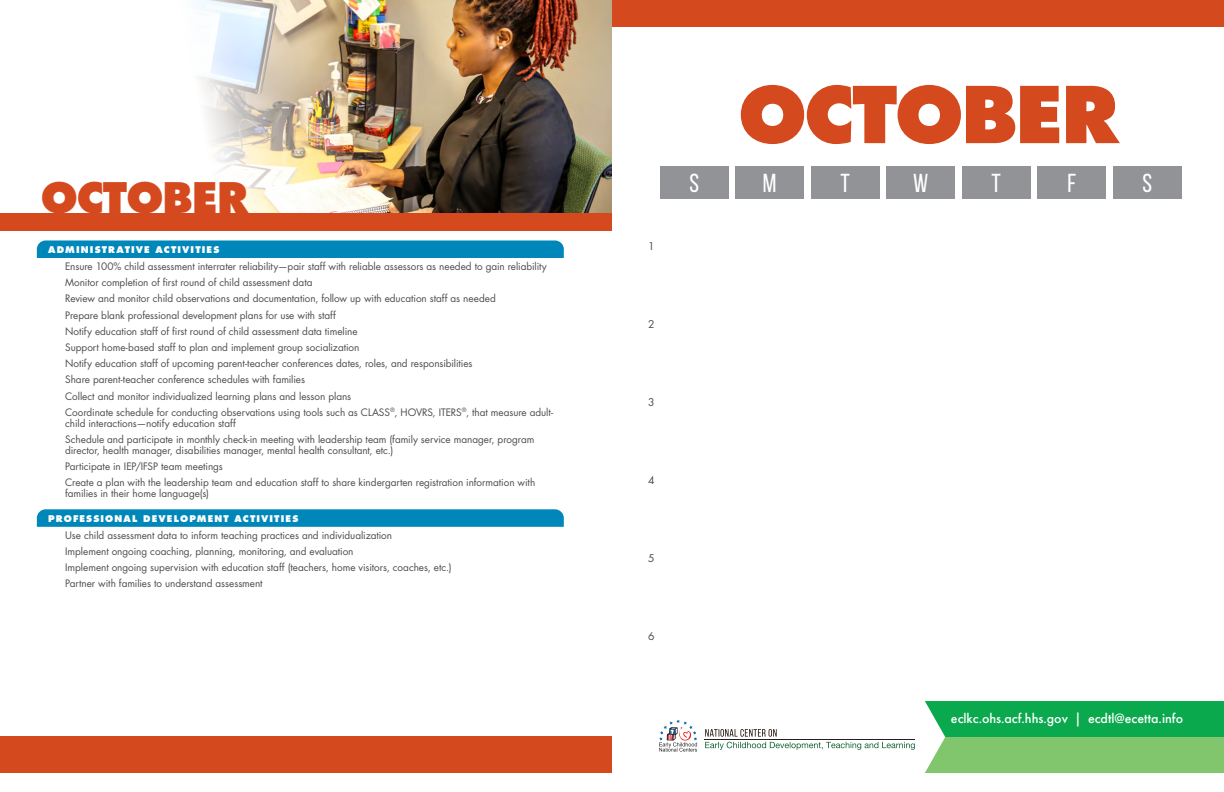
<style>
.page{position:relative;width:1224px;height:792px;background:#fff}
.page>*{position:absolute;margin:0;border:0;box-sizing:border-box;transform-origin:0 0}
.t1{font:800 76px "Futura Std";letter-spacing:-.025em;color:#d44a1e}
.t2{font:800 41px "Futura Std";letter-spacing:-.02em;color:#d44a1e}
.t3{font:26px "Bebas Neue";color:#fff}
.t4{font:500 14px "Futura PT";color:#fff}
.t5{font:10.5px "Futura Std";color:#4d4d4f}
.t6{font:10px/10.8px "Futura Std";letter-spacing:-.005em;color:#4d4d4f}
.t7{font:800 9px "Futura Std";letter-spacing:.125em;color:#fff}
</style>
<div class="page">
<svg style="left:705px;top:729px;width:210px;height:21px"></svg>
<hr style="left:705px;top:739px;width:210px;height:1px;background:#231f20">
<svg style="left:659px;top:720px;width:38px;height:32px"></svg>
<svg style="left:925px;top:701px;width:299px;height:72px;background:#4bb963"></svg>
<div style="left:612px;top:0;width:612px;height:27px;background:#d44a1e"></div>
<img style="left:196px;top:0;width:416px;height:213px">
<div style="left:660px;top:166px;width:68px;height:33px;background:#919396"></div>
<div style="left:736px;top:166px;width:68px;height:33px;background:#919396"></div>
<div style="left:811px;top:166px;width:68px;height:33px;background:#919396"></div>
<div style="left:887px;top:166px;width:68px;height:33px;background:#919396"></div>
<div style="left:962px;top:166px;width:68px;height:33px;background:#919396"></div>
<div style="left:1038px;top:166px;width:68px;height:33px;background:#919396"></div>
<div style="left:1113px;top:166px;width:68px;height:33px;background:#919396"></div>
<div style="left:0;top:736px;width:612px;height:37px;background:#d44a1e"></div>
<div style="left:0;top:213px;width:612px;height:18px;background:#d44a1e"></div>
<div style="left:37px;top:240px;width:527px;height:18px;background:#0087ba"></div>
<svg style="left:37px;top:509px;width:527px;height:18px;background:#078abc"></svg>
<h2 class="t2" style="left:41px;top:171px;width:209px">OCTOBER</h2>
<h3 class="t7" style="left:48px;top:244px;width:173px">ADMINISTRATIVE ACTIVITIES</h3>
<p class="t6" style="left:65px;top:261px;width:483px">Ensure 100% child assessment interrater reliability—pair staff with reliable assessors as needed to gain reliability</p>
<p class="t6" style="left:65px;top:277px;width:249px">Monitor completion of first round of child assessment data</p>
<p class="t6" style="left:65px;top:293px;width:432px">Review and monitor child observations and documentation, follow up with education staff as needed</p>
<p class="t6" style="left:65px;top:310px;width:272px">Prepare blank professional development plans for use with staff</p>
<p class="t6" style="left:65px;top:326px;width:294px">Notify education staff of first round of child assessment data timeline</p>
<p class="t6" style="left:65px;top:342px;width:296px">Support home-based staff to plan and implement group socialization</p>
<p class="t6" style="left:65px;top:358px;width:409px">Notify education staff of upcoming parent-teacher conferences dates, roles, and responsibilities</p>
<p class="t6" style="left:65px;top:374px;width:241px">Share parent-teacher conference schedules with families</p>
<p class="t6" style="left:65px;top:391px;width:287px">Collect and monitor individualized learning plans and lesson plans</p>
<p class="t6" style="left:65px;top:407px;width:490px">Coordinate schedule for conducting observations using tools such as CLASS<sup>®</sup>, HOVRS, ITERS<sup>®</sup>, that measure adult&shy;child interactions—notify education staff</p>
<p class="t6" style="left:65px;top:434px;width:471px">Schedule and participate in monthly check-in meeting with leadership team (family service manager, program director, health manager, disabilities manager, mental health consultant, etc.)</p>
<p class="t6" style="left:65px;top:461px;width:159px">Participate in IEP/IFSP team meetings</p>
<p class="t6" style="left:65px;top:477px;width:472px">Create a plan with the leadership team and education staff to share kindergarten registration information with families in their home language(s)</p>
<h3 class="t7" style="left:48px;top:512px;width:252px">PROFESSIONAL DEVELOPMENT ACTIVITIES</h3>
<p class="t6" style="left:65px;top:530px;width:328px">Use child assessment data to inform teaching practices and individualization</p>
<p class="t6" style="left:65px;top:546px;width:290px">Implement ongoing coaching, planning, monitoring, and evaluation</p>
<p class="t6" style="left:65px;top:562px;width:388px">Implement ongoing supervision with education staff (teachers, home visitors, coaches, etc.)</p>
<p class="t6" style="left:65px;top:578px;width:199px">Partner with families to understand assessment</p>
<p class="t5" style="left:648px;top:239px;width:8px">1</p>
<p class="t5" style="left:648px;top:317px;width:8px">2</p>
<p class="t5" style="left:648px;top:395px;width:8px">3</p>
<p class="t5" style="left:648px;top:473px;width:8px">4</p>
<p class="t5" style="left:648px;top:551px;width:8px">5</p>
<p class="t5" style="left:648px;top:629px;width:8px">6</p>
<p class="t1" style="left:738px;top:66px;width:382px">OCTOBER</p>
<p class="t3" style="left:689px;top:169px;width:11px">S</p>
<p class="t3" style="left:763px;top:169px;width:15px">M</p>
<p class="t3" style="left:841px;top:169px;width:11px">T</p>
<p class="t3" style="left:913px;top:169px;width:17px">W</p>
<p class="t3" style="left:992px;top:169px;width:11px">T</p>
<p class="t3" style="left:1067px;top:169px;width:10px">F</p>
<p class="t3" style="left:1143px;top:169px;width:11px">S</p>
<h3 class="t4" style="left:951px;top:710px;width:234px">eclkc.ohs.acf.hhs.gov | ecdtl@ecetta.info</h3>
</div>
